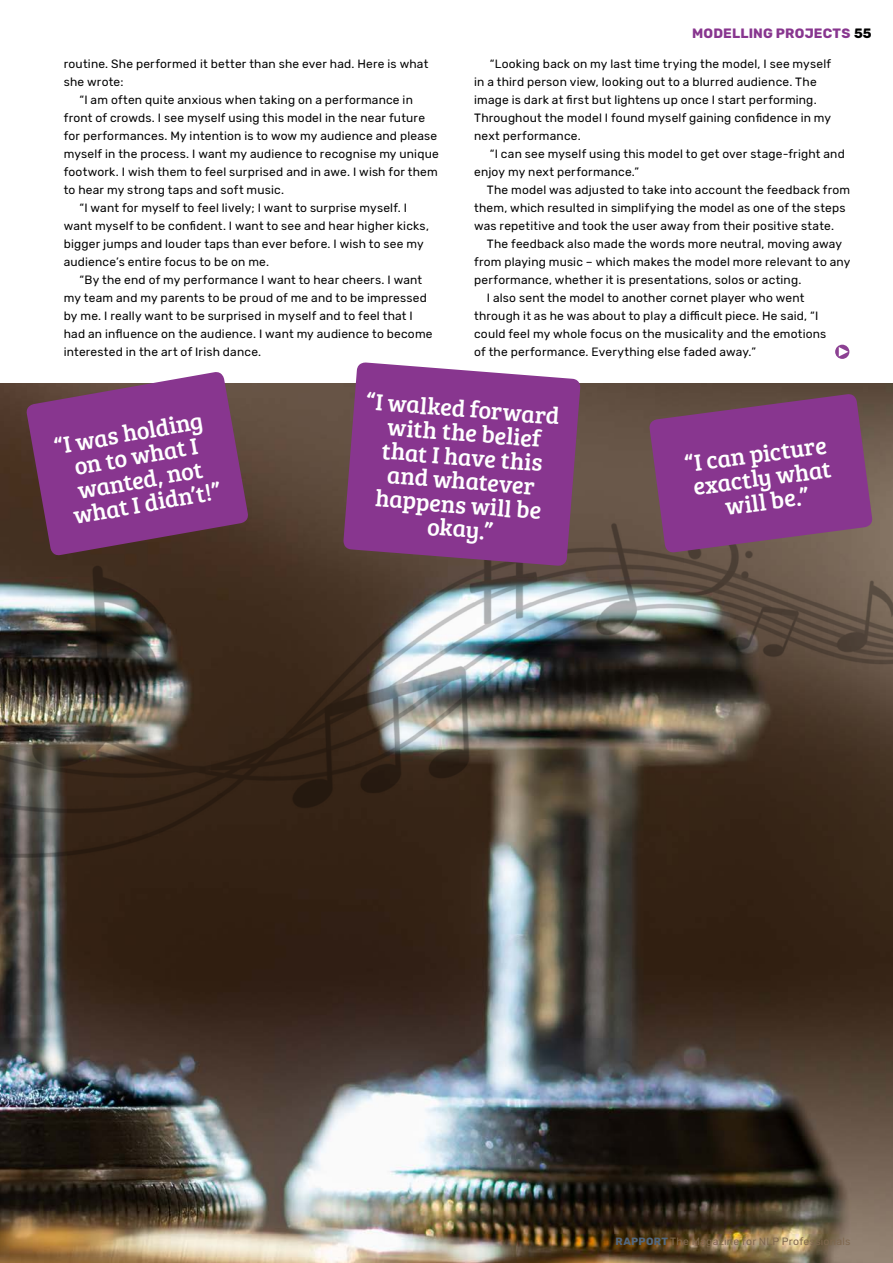
<style>
.page{position:relative;width:893px;height:1263px;background:#fff}
.page>*{position:absolute;margin:0;border:0;box-sizing:border-box;transform-origin:0 0}
.t1{font:24px/24px "Bree Serif";color:#fff;text-align:center}
.t2{font:700 13.5px "Rubik";color:#88368f}
.t3{font:700 13.5px "Rubik";color:#000}
.t4{font:12px/18px "Rubik";letter-spacing:.015em;color:#000}
.t5{font:10.5px "Rubik";letter-spacing:.02em;color:#7f674e}
.s1{font-weight:700;color:#526880}
</style>
<div class="page">
<img style="left:0;top:1110px;width:893px;height:153px">
<img style="left:0;top:344px;width:893px;height:766px">
<svg style="left:835px;top:345px;width:14px;height:14px"></svg>
<svg style="left:839px;top:347px;width:9px;height:10px"></svg>
<svg style="left:25px;top:371px;width:224px;height:185px;background:#824180"></svg>
<svg style="left:648px;top:393px;width:225px;height:160px;background:#813d7f"></svg>
<svg style="left:343px;top:362px;width:238px;height:204px;background:#89418c"></svg>
<p class="t4" style="left:64px;top:55px;width:366px">routine. She performed it better than she ever had. Here is what she wrote:</p>
<p class="t4" style="left:79px;top:91px;width:335px">“I am often quite anxious when taking on a performance in</p>
<p class="t4" style="left:64px;top:109px;width:363px">front of crowds. I see myself using this model in the near future</p>
<p class="t4" style="left:64px;top:127px;width:375px">for performances. My intention is to wow my audience and please</p>
<p class="t4" style="left:64px;top:145px;width:376px">myself in the process. I want my audience to recognise my unique</p>
<p class="t4" style="left:64px;top:163px;width:375px">footwork. I wish them to feel surprised and in awe. I wish for them</p>
<p class="t4" style="left:64px;top:181px;width:222px">to hear my strong taps and soft music.</p>
<p class="t4" style="left:79px;top:199px;width:329px">“I want for myself to feel lively; I want to surprise myself. I</p>
<p class="t4" style="left:64px;top:217px;width:367px">want myself to be confident. I want to see and hear higher kicks,</p>
<p class="t4" style="left:64px;top:235px;width:362px">bigger jumps and louder taps than ever before. I wish to see my</p>
<p class="t4" style="left:64px;top:253px;width:207px">audience’s entire focus to be on me.</p>
<p class="t4" style="left:79px;top:271px;width:344px">“By the end of my performance I want to hear cheers. I want</p>
<p class="t4" style="left:64px;top:289px;width:365px">my team and my parents to be proud of me and to be impressed</p>
<p class="t4" style="left:64px;top:307px;width:350px">by me. I really want to be surprised in myself and to feel that I</p>
<p class="t4" style="left:64px;top:325px;width:370px">had an influence on the audience. I want my audience to become</p>
<p class="t4" style="left:64px;top:343px;width:199px">interested in the art of Irish dance.</p>
<p class="t2" style="left:692px;top:26px;width:10px">MODELLING</p>
<p class="t2" style="left:776px;top:26px;width:11px">PRO</p>
<p class="t2" style="left:805px;top:26px;width:13px">JECTS</p>
<p class="t4" style="left:474px;top:55px;width:358px;text-indent:16px">“Looking back on my last time trying the model, I see myself in a third person view, looking out to a blurred audience. The image is dark at first but lightens up once I start performing.<br>Throughout the model I found myself gaining confidence in my next performance.</p>
<p class="t4" style="left:474px;top:145px;width:372px;text-indent:16px">“I can see myself using this model to get over stage-fright and enjoy my next performance.”</p>
<p class="t4" style="left:474px;top:181px;width:378px;text-indent:13px">The model was adjusted to take into account the feedback from them, which resulted in simplifying the model as one of the steps was repetitive and took the user away from their positive state.</p>
<p class="t4" style="left:487px;top:235px;width:357px">The feedback also made the words more neutral, moving away</p>
<p class="t4" style="left:474px;top:253px;width:378px">from playing music – which makes the model more relevant to any</p>
<p class="t4" style="left:474px;top:271px;width:329px">performance, whether it is presentations, solos or acting.</p>
<p class="t4" style="left:487px;top:289px;width:319px">I also sent the model to another cornet player who went</p>
<p class="t4" style="left:474px;top:307px;width:346px">through it as he was about to play a difficult piece. He said, “I</p>
<p class="t4" style="left:474px;top:325px;width:354px">could feel my whole focus on the musicality and the emotions</p>
<p class="t4" style="left:474px;top:343px;width:283px">of the performance. Everything else faded away.”</p>
<p class="t3" style="left:854px;top:26px;width:19px">55</p>
<h1 class="t1" style="left:52px;top:433px;width:158px;rotate:-10deg">“I was holding on to what I wanted, not what I didn’t!”</h1>
<h1 class="t1" style="left:367px;top:389px;width:195px;rotate:4deg">“I walked forward with the belief that I have this and whatever happens will be okay.”</h1>
<h1 class="t1" style="left:683px;top:450px;width:146px;rotate:-7deg">“I can picture exactly what will be.”</h1>
<p class="t5" style="left:616px;top:1235px;width:236px"><span class="s1">RAPPORT</span> The Magazine for NLP Professionals</p>
</div>
